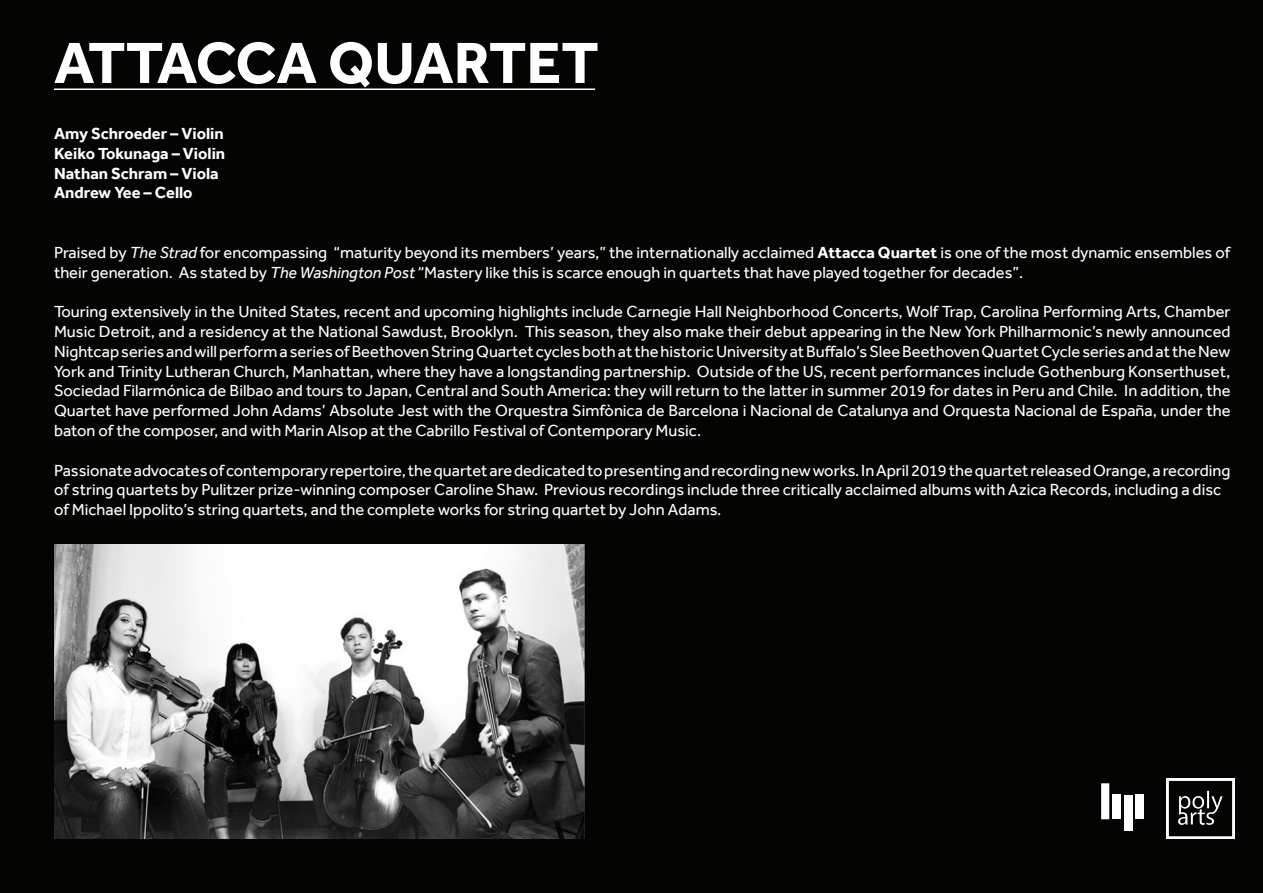
<style>
.page{position:relative;width:1263px;height:893px;background:#040503}
.page>*{position:absolute;margin:0;border:0;box-sizing:border-box;transform-origin:0 0}
.t1{font:700 60px "Effra";letter-spacing:-.01em;color:#fff}
.t2{font:16.5px/19.8px "Effra";color:#fff}
.t3{font:700 16.5px "Effra";color:#fff}
.s1{font-style:italic}
.s2{font-weight:700}
</style>
<div class="page">
<hr style="left:54px;top:89px;width:541px;height:1px;background:#fff">
<img style="left:1166px;top:779px;width:68px;height:60px">
<div style="left:1112px;top:795px;width:9px;height:24px;background:#fff"></div>
<div style="left:1135px;top:795px;width:8px;height:24px;background:#fff"></div>
<div style="left:1124px;top:795px;width:8px;height:36px;background:#fff"></div>
<div style="left:1101px;top:783px;width:8px;height:36px;background:#fff"></div>
<img style="left:54px;top:544px;width:531px;height:295px">
<p class="t1" style="left:54px;top:26px;width:546px">ATTACCA QUARTET</p>
<p class="t3" style="left:54px;top:123px;width:171px">Amy Schroeder – Violin</p>
<p class="t3" style="left:54px;top:143px;width:173px">Keiko Tokunaga – Violin</p>
<p class="t3" style="left:54px;top:163px;width:166px">Nathan Schram – Viola</p>
<p class="t3" style="left:54px;top:183px;width:140px">Andrew Yee – Cello</p>
<p class="t2" style="left:54px;top:242px;width:1178px">Praised by <span class="s1">The Strad</span> for encompassing “maturity beyond its members’ years,” the internationally acclaimed <span class="s2">Attacca Quartet</span> is one of the most dynamic ensembles of their generation. As stated by <span class="s1">The Washington Post</span> “Mastery like this is scarce enough in quartets that have played together for decades”.</p>
<p class="t2" style="left:54px;top:302px;width:1178px;text-align:justify">Touring extensively in the United States, recent and upcoming highlights include Carnegie Hall Neighborhood Concerts, Wolf Trap, Carolina Performing Arts, Chamber Music Detroit, and a residency at the National Sawdust, Brooklyn. This season, they also make their debut appearing in the New York Philharmonic’s newly announced Nightcap series and will perform a series of Beethoven String Quartet cycles both at the historic University at Buffalo’s Slee Beethoven Quartet Cycle series and at the New York and Trinity Lutheran Church, Manhattan, where they have a longstanding partnership. Outside of the US, recent performances include Gothenburg Konserthuset, Sociedad Filarmónica de Bilbao and tours to Japan, Central and South America: they will return to the latter in summer 2019 for dates in Peru and Chile. In addition, the Quartet have performed John Adams’ Absolute Jest with the Orquestra Simfònica de Barcelona i Nacional de Catalunya and Orquesta Nacional de España, under the baton of the composer, and with Marin Alsop at the Cabrillo Festival of Contemporary Music.</p>
<p class="t2" style="left:54px;top:460px;width:1178px">Passionate advocates of contemporary repertoire, the quartet are dedicated to presenting and recording new works. In April 2019 the quartet released Orange, a recording of string quartets by Pulitzer prize-winning composer Caroline Shaw. Previous recordings include three critically acclaimed albums with Azica Records, including a disc</p>
<p class="t2" style="left:54px;top:500px;width:669px">of Michael Ippolito’s string quartets, and the complete works for string quartet by John Adams.</p>
</div>
